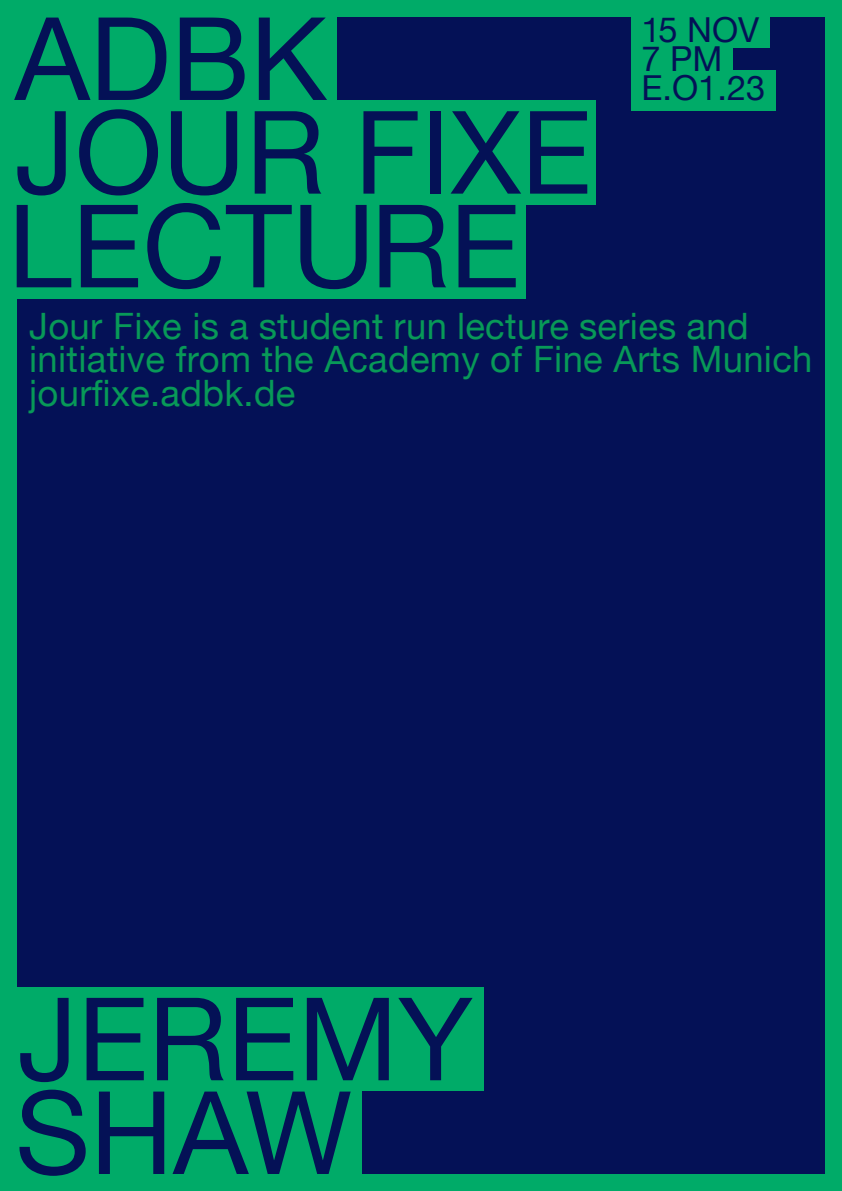
<style>
.page{position:relative;width:842px;height:1191px;background:#00ab68}
.page>*{position:absolute;margin:0;border:0;box-sizing:border-box;transform-origin:0 0}
.t1{font:115.3px/93.6px "Helvetica Neue";color:#041156}
.t2{font:36.4px/33.8px "Helvetica Neue";letter-spacing:.01em;color:#089958}
.t3{font:34.4px/28.7px "Helvetica Neue";color:#041156}
</style>
<div class="page">
<div style="left:596px;top:100px;width:35px;height:11px;background:#041156"></div>
<div style="left:596px;top:193px;width:19px;height:14px;background:#041156"></div>
<div style="left:596px;top:111px;width:229px;height:83px;background:#041156"></div>
<div style="left:610px;top:189px;width:215px;height:115px;background:#041156"></div>
<div style="left:17px;top:299px;width:808px;height:687px;background:#041156"></div>
<div style="left:338px;top:17px;width:293px;height:83px;background:#041156"></div>
<div style="left:484px;top:921px;width:341px;height:177px;background:#041156"></div>
<div style="left:526px;top:205px;width:89px;height:99px;background:#041156"></div>
<div style="left:770px;top:17px;width:55px;height:48px;background:#041156"></div>
<div style="left:776px;top:64px;width:49px;height:48px;background:#041156"></div>
<div style="left:733px;top:48px;width:43px;height:22px;background:#041156"></div>
<div style="left:362px;top:1091px;width:463px;height:83px;background:#041156"></div>
<h1 class="t1" style="left:8px;top:19px;width:585px">ADBK<br>JOUR FIXE<br>LECTURE</h1>
<p class="t3" style="left:641px;top:18px;width:125px">15 NOV<br>7 PM<br>E.O1.23</p>
<p class="t2" style="left:29px;top:311px;width:785px">Jour Fixe is a student run lecture series and initiative from the Academy of Fine Arts Munich jourfixe.adbk.de</p>
<h1 class="t1" style="left:15px;top:999px;width:459px">JEREMY<br>SHAW</h1>
</div>
